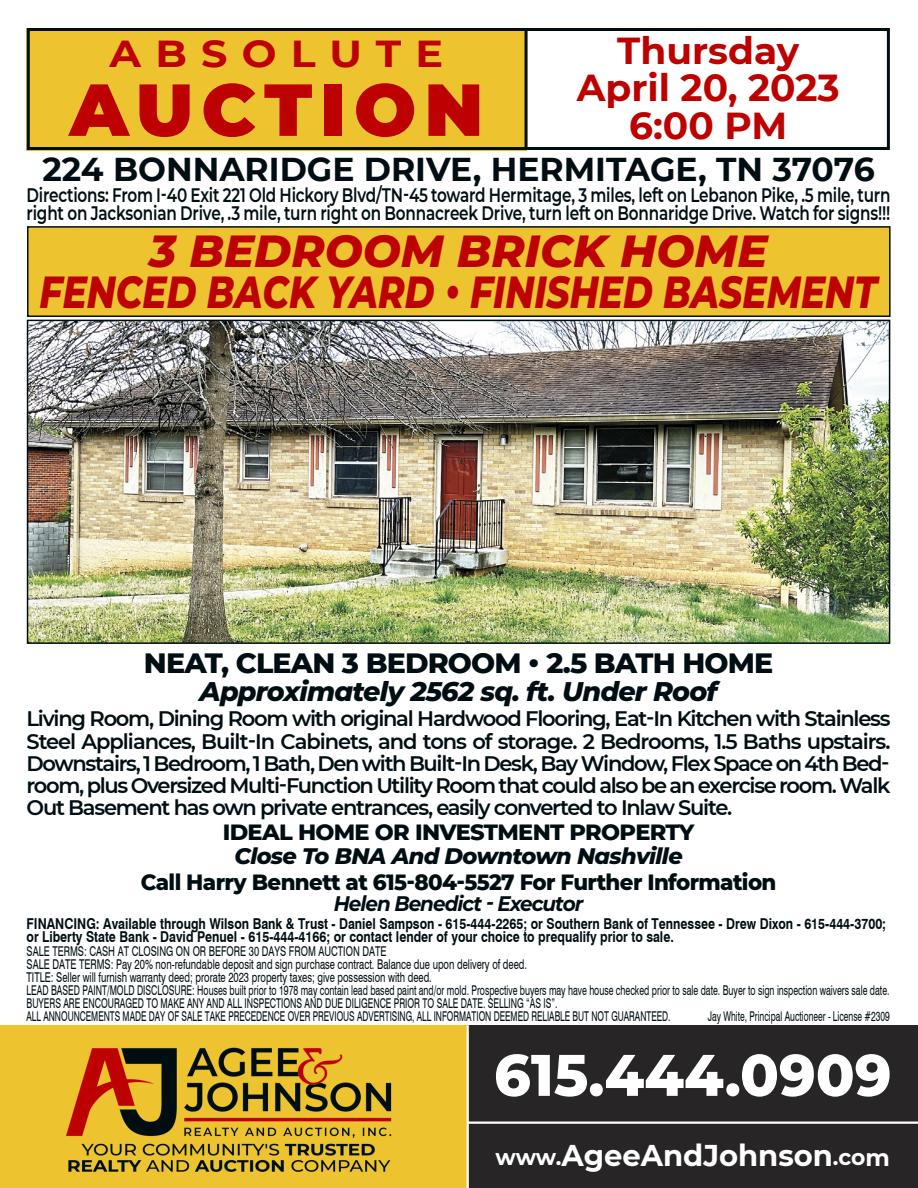
<style>
.page{position:relative;width:918px;height:1188px;background:#fff}
.page>*{position:absolute;margin:0;border:0;box-sizing:border-box;transform-origin:0 0}
.t1{font:900 73.5px "Montserrat";letter-spacing:.11em;color:#bd0000}
.t2{font:800 58.5px "Montserrat";color:#fff}
.t3{font:italic 800 45px "Montserrat";color:#bd0000;scale:.8 1}
.t4{font:italic 800 45px "Montserrat";color:#bd0000}
.t5{font:700 37.5px "Montserrat";color:#bd0000}
.t6{font:700 37.5px "Montserrat";letter-spacing:.345em;color:#bd0000;scale:1.1 1}
.t7{font:700 33px "Montserrat";color:#000e13}
.t8{font:700 30px "Montserrat";color:#fff}
.t9{font:800 28.5px "Montserrat";letter-spacing:-.03em;color:#000e13}
.t10{font:italic 800 27px "Montserrat";letter-spacing:-.03em;color:#000e13}
.t11{font:800 22.5px "Montserrat";letter-spacing:-.03em;color:#000e13;scale:.95 1}
.t12{font:italic 800 22.5px "Montserrat";letter-spacing:-.03em;color:#000e13}
.t13{font:800 22.5px "Montserrat";letter-spacing:-.03em;color:#000e13}
.t14{font:600 21px/22px "Montserrat";letter-spacing:-.06em;color:#000e13;text-align:justify}
.t15{font:italic 700 21px "Montserrat";letter-spacing:-.05em;color:#000e13;scale:.95 1}
.t16{font:600 19.5px/18px "Montserrat";letter-spacing:-.015em;color:#000e13;scale:.78 1}
.t17{font:700 15px "Swiss 721 BT";color:#000e13;scale:.82 1}
.t18{font:13.5px "Swiss 721 BT";color:#000e13;scale:.65 1}
.t19{font:13.5px "Swiss 721 BT";color:#000e13;scale:.7 1}
.t20{font:13.5px "Swiss 721 BT";color:#000e13;scale:.63 1}
.s1{font-size:22.5px}
.s2{font-size:24px}
</style>
<div class="page">
<img style="left:30px;top:323px;width:857px;height:318px">
<div style="left:27px;top:320px;width:863px;height:324px;border:2px solid #000e13"></div>
<div style="left:30px;top:229px;width:858px;height:85px;background:#edc32f"></div>
<div style="left:27px;top:226px;width:864px;height:91px;border:2px solid #000e13"></div>
<div style="left:0;top:1025px;width:918px;height:163px;background:#272526"></div>
<img style="left:0;top:1025px;width:467px;height:163px">
<hr style="left:467px;top:1025px;width:2px;height:163px;background:#fff">
<hr style="left:468px;top:1122px;width:450px;height:2px;background:#fff">
<div style="left:31px;top:32px;width:494px;height:114px;background:#edc32f"></div>
<hr style="left:525px;top:28px;width:3px;height:122px;background:#000e13">
<div style="left:27px;top:28px;width:863px;height:122px;border:3px solid #000e13"></div>
<p class="t6" style="left:110px;top:31px;width:305px">ABSOLUTE</p>
<p class="t1" style="left:70px;top:68px;width:415px">AUCTION</p>
<p class="t5" style="left:617px;top:27px;width:183px">Thursday</p>
<p class="t5" style="left:577px;top:65px;width:264px">April 20, 2023</p>
<p class="t5" style="left:629px;top:102px;width:160px">6:00 PM</p>
<p class="t7" style="left:42px;top:149px;width:834px">224 BONNARIDGE DRIVE, HERMITAGE, TN 37076</p>
<p class="t16" style="left:27px;top:186px;width:1109px">Directions: From I-40 Exit 221 Old Hickory Blvd/TN-45 toward Hermitage, 3 miles, left on Lebanon Pike, .5 mile, turn right on Jacksonian Drive, .3 mile, turn right on Bonnacreek Drive, turn left on Bonnaridge Drive. Watch for signs!!!</p>
<p class="t4" style="left:149px;top:226px;width:620px">3 BEDROOM BRICK HOME</p>
<p class="t3" style="left:40px;top:266px;width:1048px">FENCED BACK YARD • FINISHED BASEMENT</p>
<p class="t9" style="left:144px;top:645px;width:631px">NEAT, CLEAN 3 BEDROOM • 2.5 BATH HOME</p>
<p class="t10" style="left:200px;top:676px;width:519px">Approximately 2562 sq. ft. Under Roof</p>
<p class="t14" style="left:27px;top:708px;width:866px">Living Room, Dining Room with original Hardwood Flooring, Eat-In Kitchen with Stainless Steel Appliances, Built-In Cabinets, and tons of storage. 2 Bedrooms, 1.5 Baths upstairs.<br>Downstairs, 1 Bedroom, 1 Bath, Den with Built-In Desk, Bay Window, Flex Space on 4th Bed&shy;room, plus Oversized Multi-Function Utility Room that could also be an exercise room. Walk Out Basement has own private entrances, easily converted to Inlaw Suite.</p>
<p class="t13" style="left:223px;top:818px;width:473px">IDEAL HOME OR INVESTMENT PROPERTY</p>
<p class="t12" style="left:234px;top:843px;width:450px">Close To BNA And Downtown Nashville</p>
<p class="t11" style="left:141px;top:868px;width:671px">Call Harry Bennett at 615-804-5527 For Further Information</p>
<p class="t15" style="left:334px;top:890px;width:264px">Helen Benedict - Executor</p>
<p class="t17" style="left:27px;top:914px;width:1050px">FINANCING: Available through Wilson Bank &amp; Trust - Daniel Sampson - 615-444-2265; or Southern Bank of Tennessee - Drew Dixon - 615-444-3700;</p>
<p class="t17" style="left:27px;top:928px;width:791px">or Liberty State Bank - David Penuel - 615-444-4166; or contact lender of your choice to prequalify prior to sale.</p>
<p class="t19" style="left:27px;top:943px;width:516px">SALE TERMS: CASH AT CLOSING ON OR BEFORE 30 DAYS FROM AUCTION DATE</p>
<p class="t19" style="left:27px;top:956px;width:717px">SALE DATE TERMS: Pay 20% non-refundable deposit and sign purchase contract. Balance due upon delivery of deed.</p>
<p class="t19" style="left:27px;top:969px;width:581px">TITLE: Seller will furnish warranty deed; prorate 2023 property taxes; give possession with deed.</p>
<p class="t18" style="left:27px;top:982px;width:1329px">LEAD BASED PAINT/MOLD DISCLOSURE: Houses built prior to 1978 may contain lead based paint and/or mold. Prospective buyers may have house checked prior to sale date. Buyer to sign inspection waivers sale date.</p>
<p class="t18" style="left:27px;top:995px;width:818px">BUYERS ARE ENCOURAGED TO MAKE ANY AND ALL INSPECTIONS AND DUE DILIGENCE PRIOR TO SALE DATE. SELLING “AS IS”.</p>
<p class="t20" style="left:27px;top:1008px;width:1024px">ALL ANNOUNCEMENTS MADE DAY OF SALE TAKE PRECEDENCE OVER PREVIOUS ADVERTISING, ALL INFORMATION DEEMED RELIABLE BUT NOT GUARANTEED.</p>
<p class="t20" style="left:708px;top:1008px;width:290px">Jay White, Principal Auctioneer - License #2309</p>
<p class="t2" style="left:494px;top:1039px;width:399px">615.444.0909</p>
<p class="t8" style="left:496px;top:1137px;width:396px"><span class="s1">www.</span>AgeeAndJohnson<span class="s1">.co</span><span class="s2">m</span></p>
</div>
